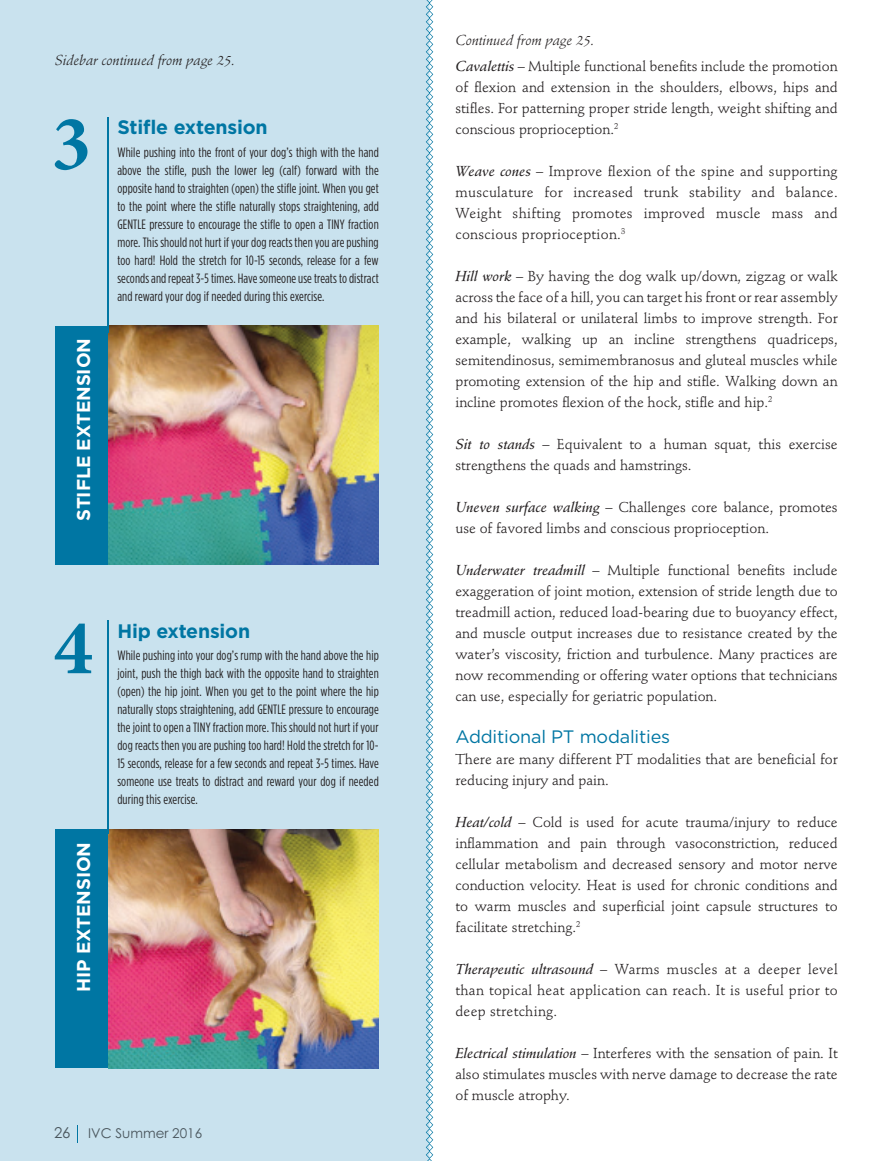
<style>
.page{position:relative;width:891px;height:1161px;background:#fff}
.page>*{position:absolute;margin:0;border:0;box-sizing:border-box;transform-origin:0 0}
.t1{font:700 78.9px "Minion Pro";color:#0076a3}
.t2{font:700 19.5px "Gotham";letter-spacing:-.01em;color:#0076a3}
.t3{font:700 18.6px "Gotham";letter-spacing:-.01em;color:#fff}
.t4{font:18px "Gotham";letter-spacing:-.01em;color:#0076a3}
.t5{font:15px "Century Gothic";color:#4b4c4d}
.t6{font:14.25px/21px "Stempel Schneidler";color:#231f20;text-align:justify}
.t7{font:italic 14.25px "Stempel Schneidler";color:#231f20}
.t8{font:13.5px/18px "Gotham Condensed";letter-spacing:.01em;color:#231f20;text-align:justify}
.t9{font:13.5px "Century Gothic";color:#4a565d}
.s1{font-family:"Stempel Schneidler Med";font-style:italic}
</style>
<div class="page">
<div style="left:0;top:0;width:426px;height:1161px;background:#c9e2ee"></div>
<div style="left:54px;top:1127px;width:16px;height:12px;background:#c9e2ee"></div>
<svg style="left:77px;top:1125px;width:1px;height:18px"></svg>
<div style="left:89px;top:1128px;width:113px;height:11px;background:#c9e2ee"></div>
<svg style="left:426px;top:0;width:7px;height:1161px"></svg>
<div style="left:55px;top:830px;width:324px;height:238px;background:#0076a3"></div>
<img style="left:109px;top:830px;width:270px;height:238px">
<hr style="left:107px;top:621px;width:2px;height:213px;background:#0076a3">
<div style="left:55px;top:326px;width:324px;height:238px;background:#0076a3"></div>
<img style="left:109px;top:326px;width:270px;height:238px">
<hr style="left:107px;top:117px;width:2px;height:216px;background:#0076a3">
<p class="t7" style="left:55px;top:51px;width:182px">Sidebar continued from page 25.</p>
<h1 class="t1" style="left:52px;top:88px;width:41px">3</h1>
<h3 class="t3" style="left:71px;top:521px;width:184px;rotate:-90deg">STIFLE EXTENSION</h3>
<h2 class="t2" style="left:117px;top:114px;width:152px">Stifle extension</h2>
<p class="t8" style="left:117px;top:143px;width:263px">While pushing into the front of your dog’s thigh with the hand above the stifle, push the lower leg (calf) forward with the opposite hand to straighten (open) the stifle joint. When you get to the point where the stifle naturally stops straightening, add GENTLE pressure to encourage the stifle to open a TINY fraction more. This should not hurt if your dog reacts then you are pushing too hard! Hold the stretch for 10-15 seconds, release for a few seconds and repeat 3-5 times. Have someone use treats to distract and reward your dog if needed during this exercise.</p>
<h1 class="t1" style="left:54px;top:592px;width:41px">4</h1>
<h3 class="t3" style="left:71px;top:992px;width:151px;rotate:-90deg">HIP EXTENSION</h3>
<h2 class="t2" style="left:117px;top:618px;width:134px">Hip extension</h2>
<p class="t8" style="left:117px;top:647px;width:263px">While pushing into your dog’s rump with the hand above the hip joint, push the thigh back with the opposite hand to straighten (open) the hip joint. When you get to the point where the hip naturally stops straightening, add GENTLE pressure to encourage the joint to open a TINY fraction more. This should not hurt if your dog reacts then you are pushing too hard! Hold the stretch for 10- 15 seconds, release for a few seconds and repeat 3-5 times. Have someone use treats to distract and reward your dog if needed during this exercise.</p>
<p class="t5" style="left:54px;top:1124px;width:18px">26</p>
<p class="t9" style="left:88px;top:1125px;width:115px">IVC Summer 2016</p>
<p class="t7" style="left:455px;top:32px;width:141px">Continued from page 25.</p>
<p class="t6" style="left:455px;top:56px;width:384px"><span class="s1">Cavalettis</span> – Multiple functional benefits include the promotion of flexion and extension in the shoulders, elbows, hips and stifles. For patterning proper stride length, weight shifting and conscious proprioception.<sup>2</sup></p>
<p class="t6" style="left:455px;top:161px;width:384px"><span class="s1">Weave cones</span> – Improve flexion of the spine and supporting musculature for increased trunk stability and balance.<br>Weight shifting promotes improved muscle mass and conscious proprioception.<sup>3</sup></p>
<p class="t6" style="left:455px;top:266px;width:384px"><span class="s1">Hill work</span> – By having the dog walk up/down, zigzag or walk across the face of a hill, you can target his front or rear assembly and his bilateral or unilateral limbs to improve strength. For example, walking up an incline strengthens quadriceps, semitendinosus, semimembranosus and gluteal muscles while promoting extension of the hip and stifle. Walking down an incline promotes flexion of the hock, stifle and hip.<sup>2</sup></p>
<p class="t6" style="left:455px;top:434px;width:384px"><span class="s1">Sit to stands</span> – Equivalent to a human squat, this exercise strengthens the quads and hamstrings.</p>
<p class="t6" style="left:455px;top:497px;width:384px"><span class="s1">Uneven surface walking</span> – Challenges core balance, promotes use of favored limbs and conscious proprioception.</p>
<p class="t6" style="left:455px;top:560px;width:384px"><span class="s1">Underwater treadmill</span> – Multiple functional benefits include exaggeration of joint motion, extension of stride length due to treadmill action, reduced load-bearing due to buoyancy effect, and muscle output increases due to resistance created by the water’s viscosity, friction and turbulence. Many practices are now recommending or offering water options that technicians can use, especially for geriatric population.</p>
<p class="t4" style="left:455px;top:725px;width:216px">Additional PT modalities</p>
<p class="t6" style="left:455px;top:749px;width:384px">There are many different PT modalities that are beneficial for reducing injury and pain.</p>
<p class="t6" style="left:455px;top:812px;width:384px"><span class="s1">Heat/cold</span> – Cold is used for acute trauma/injury to reduce inflammation and pain through vasoconstriction, reduced cellular metabolism and decreased sensory and motor nerve conduction velocity. Heat is used for chronic conditions and to warm muscles and superficial joint capsule structures to facilitate stretching.<sup>2</sup></p>
<p class="t6" style="left:455px;top:959px;width:384px"><span class="s1">Therapeutic ultrasound</span> – Warms muscles at a deeper level than topical heat application can reach. It is useful prior to deep stretching.</p>
<p class="t6" style="left:455px;top:1043px;width:384px"><span class="s1">Electrical stimulation</span> – Interferes with the sensation of pain. It also stimulates muscles with nerve damage to decrease the rate of muscle atrophy.</p>
</div>
